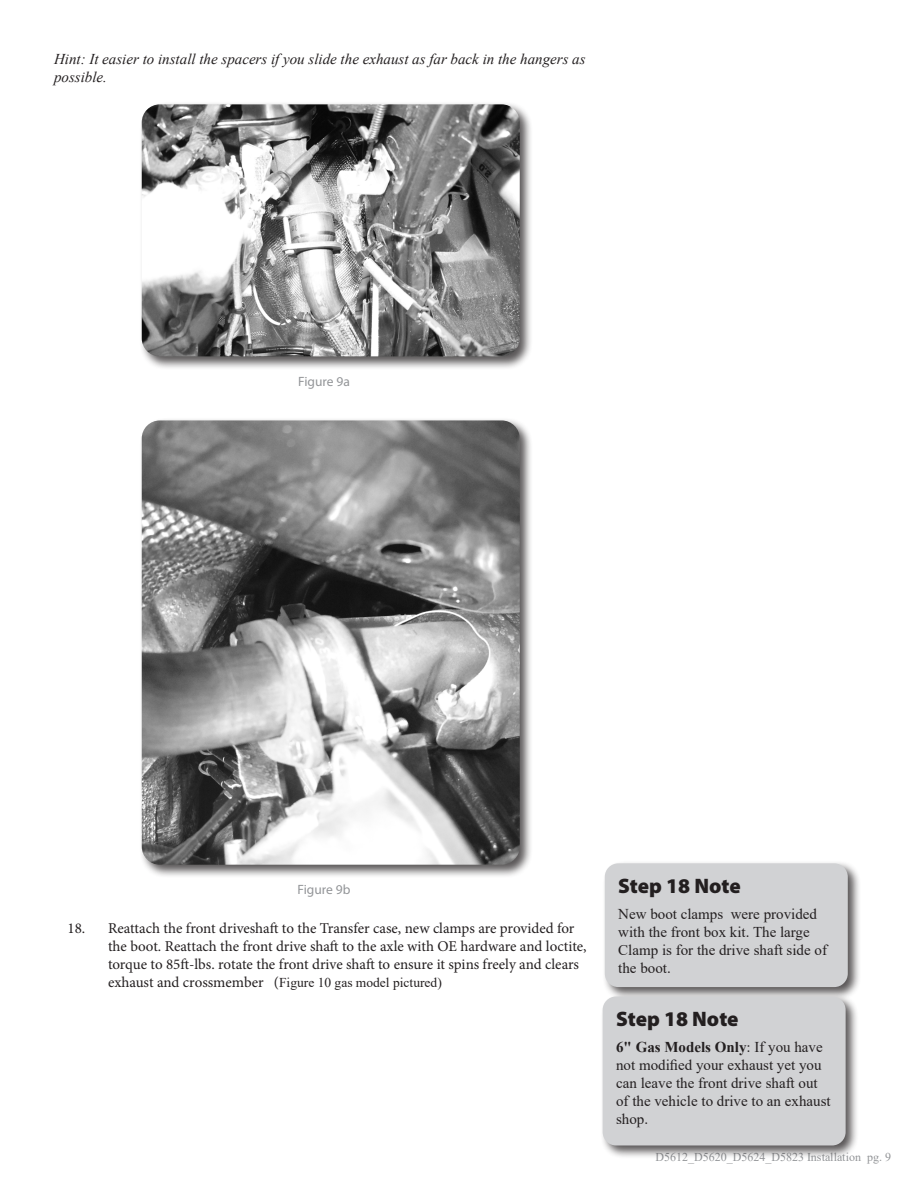
<style>
.page{position:relative;width:918px;height:1188px;background:#fff}
.page>*{position:absolute;margin:0;border:0;box-sizing:border-box;transform-origin:0 0}
.Headline{font:900 21px "Myriad Pro";letter-spacing:-.005em;color:#231f20}
.t1{font:15px/18px "Minion Pro";letter-spacing:-.005em;color:#231f20}
.Body_text{font:15px/18px "Times New Roman";color:#231f20}
.Note{font:italic 15px/18px "Times New Roman";color:#231f20}
.t2{font:13.5px "Times New Roman";color:#231f20}
.t3{font:13.5px "Myriad Pro";color:#939598}
.t4{font:12px "Times New Roman";color:#939598}
.s1{font-family:"Minion Pro";font-size:15px}
.s2{font-weight:700}
</style>
<div class="page">
<div style="left:139px;top:102px;width:394px;height:268px;background:#231f20;opacity:.75"></div>
<img style="left:142px;top:104px;width:378px;height:252px">
<div style="left:139px;top:418px;width:394px;height:460px;background:#231f20;opacity:.75"></div>
<img style="left:142px;top:420px;width:378px;height:445px">
<div style="left:602px;top:860px;width:260px;height:141px;background:#231f20;opacity:.75"></div>
<div style="left:605px;top:863px;width:243px;height:124px;background:#d1d2d4;border-radius:14px"></div>
<div style="left:600px;top:994px;width:260px;height:165px;background:#231f20;opacity:.75"></div>
<div style="left:603px;top:996px;width:243px;height:149px;background:#d1d2d4;border-radius:14px"></div>
<p class="Note" style="left:54px;top:50px;width:533px">Hint: It easier to install the spacers if you slide the exhaust as far back in the hangers as possible.</p>
<p class="t3" style="left:298px;top:373px;width:53px">Figure 9a</p>
<p class="t3" style="left:298px;top:881px;width:54px">Figure 9b</p>
<p class="t1" style="left:108px;top:920px;width:480px;text-indent:-40px">18. Reattach the front driveshaft to the Transfer case, new clamps are provided for the boot. Reattach the front drive shaft to the axle with OE hardware and loctite, torque to 85ft-lbs. rotate the front drive shaft to ensure it spins freely and clears</p>
<p class="t2" style="left:108px;top:973px;width:335px"><span class="s1">exhaust and crossmember (</span>Figure 10 gas model pictured)</p>
<p class="Headline" style="left:618px;top:874px;width:124px">Step 18 Note</p>
<p class="Body_text" style="left:618px;top:905px;width:210px">New boot clamps were provided with the front box kit. The large<br>Clamp is for the drive shaft side of the boot.</p>
<p class="Headline" style="left:616px;top:1007px;width:124px">Step 18 Note</p>
<p class="Body_text" style="left:616px;top:1038px;width:216px"><span class="s2">6" Gas Models Only</span>: If you have not modified your exhaust yet you can leave the front drive shaft out of the vehicle to drive to an exhaust shop.</p>
<p class="t4" style="left:655px;top:1149px;width:237px">D5612_D5620_D5624_D5823 Installation pg. 9</p>
</div>
